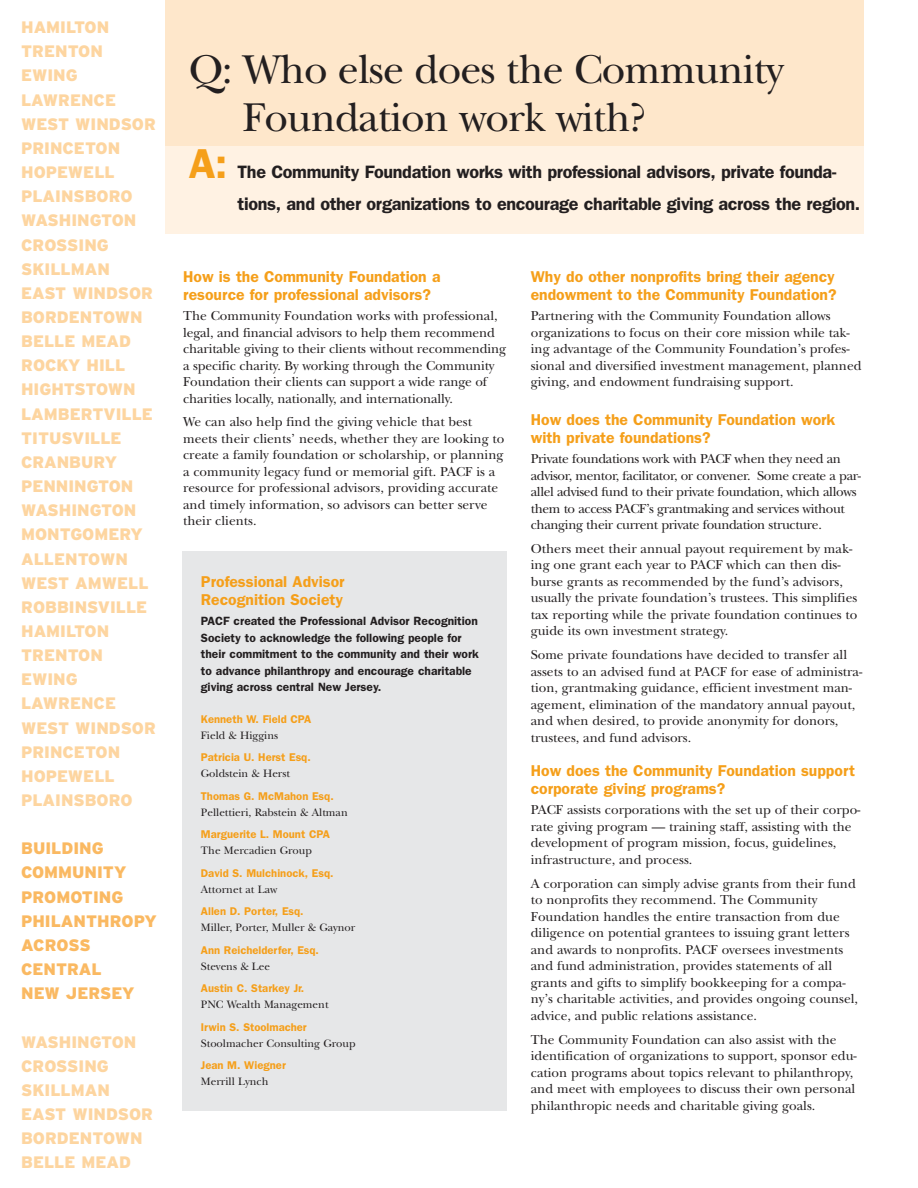
<style>
.page{position:relative;width:918px;height:1188px;background:#fff}
.page>*{position:absolute;margin:0;border:0;box-sizing:border-box;transform-origin:0 0}
.t1{font:42px/48px "New Baskerville";letter-spacing:-.02em;color:#231f20}
.t2{font:600 42px "Franklin Gothic";color:#f59f1a}
.t3{font:600 18px/31.5px "Franklin Gothic";letter-spacing:-.02em;color:#231f20}
.t4{font:900 16.65px/24.2px "Interstate";color:#fdd5a0}
.t5{font:900 16.65px/24.2px "Interstate";color:#fab962}
.t6{font:600 15.75px/18px "Franklin Gothic";color:#f59f1a}
.t7{font:13.5px/16.5px "New Baskerville";color:#231f20}
.t8{font:13.5px/16.5px "New Baskerville";letter-spacing:-.025em;color:#231f20}
.t9{font:600 12px/16.5px "Franklin Gothic";color:#231f20}
.t10{font:600 11.25px "Franklin Gothic";color:#f59f1a}
.t11{font:11.25px "New Baskerville";color:#231f20}
</style>
<div class="page">
<div style="left:183px;top:551px;width:324px;height:560px;background:#e6e7e8"></div>
<div style="left:166px;top:112px;width:698px;height:122px;background:#fff2e3"></div>
<div style="left:165px;top:0;width:699px;height:146px;background:#fee7cb"></div>
<p class="t4" style="left:21px;top:17px;width:136px">HAMILTON<br>TRENTON<br>EWING<br>LAWRENCE<br>WEST WINDSOR<br>PRINCETON<br>HOPEWELL<br>PLAINSBORO<br>WASHINGTON<br>CROSSING<br>SKILLMAN<br>EAST WINDSOR<br>BORDENTOWN<br>BELLE MEAD<br>ROCKY HILL<br>HIGHTSTOWN<br>LAMBERTVILLE<br>TITUSVILLE<br>CRANBURY<br>PENNINGTON<br>WASHINGTON<br>MONTGOMERY<br>ALLENTOWN<br>WEST AMWELL<br>ROBBINSVILLE<br>HAMILTON<br>TRENTON<br>EWING<br>LAWRENCE<br>WEST WINDSOR<br>PRINCETON<br>HOPEWELL<br>PLAINSBORO</p>
<p class="t5" style="left:21px;top:838px;width:137px">BUILDING<br>COMMUNITY<br>PROMOTING<br>PHILANTHROPY<br>ACROSS<br>CENTRAL<br>NEW JERSEY</p>
<p class="t4" style="left:21px;top:1031px;width:133px">WASHINGTON<br>CROSSING<br>SKILLMAN<br>EAST WINDSOR<br>BORDENTOWN<br>BELLE MEAD</p>
<h1 class="t1" style="left:243px;top:50px;width:542px;text-indent:-54px">Q: Who else does the Community<br>Foundation work with?</h1>
<h1 class="t2" style="left:189px;top:150px;width:40px">A:</h1>
<h2 class="t3" style="left:238px;top:158px;width:624px">The Community Foundation works with professional advisors, private founda&shy;tions, and other organizations to encourage charitable giving across the region.</h2>
<p class="t6" style="left:183px;top:269px;width:259px">How is the Community Foundation a resource for professional advisors?</p>
<p class="t7" style="left:183px;top:309px;width:325px">The Community Foundation works with professional, legal, and financial advisors to help them recommend charitable giving to their clients without recommending a specific charity. By working through the Community Foundation their clients can support a wide range of charities locally, nationally, and internationally.</p>
<p class="t7" style="left:183px;top:415px;width:323px">We can also help find the giving vehicle that best meets their clients’ needs, whether they are looking to create a family foundation or scholarship, or planning a community legacy fund or memorial gift. PACF is a resource for professional advisors, providing accurate and timely information, so advisors can better serve their clients.</p>
<p class="t6" style="left:201px;top:574px;width:145px">Professional Advisor<br>Recognition Society</p>
<p class="t9" style="left:201px;top:614px;width:279px">PACF created the Professional Advisor Recognition Society to acknowledge the following people for their commitment to the community and their work to advance philanthropy and encourage charitable giving across central New Jersey.</p>
<p class="t10" style="left:201px;top:715px;width:112px">Kenneth W. Field CPA</p>
<p class="t11" style="left:201px;top:731px;width:79px">Field &amp; Higgins</p>
<p class="t10" style="left:201px;top:753px;width:111px">Patricia U. Herst Esq.</p>
<p class="t11" style="left:201px;top:769px;width:91px">Goldstein &amp; Herst</p>
<p class="t10" style="left:201px;top:792px;width:134px">Thomas G. McMahon Esq.</p>
<p class="t11" style="left:201px;top:808px;width:148px">Pellettieri, Rabstein &amp; Altman</p>
<p class="t10" style="left:201px;top:830px;width:130px">Marguerite L. Mount CPA</p>
<p class="t11" style="left:201px;top:847px;width:113px">The Mercadien Group</p>
<p class="t10" style="left:201px;top:869px;width:134px">David S. Mulchinock, Esq.</p>
<p class="t11" style="left:201px;top:885px;width:78px">Attornet at Law</p>
<p class="t10" style="left:201px;top:907px;width:104px">Allen D. Porter, Esq.</p>
<p class="t11" style="left:201px;top:924px;width:156px">Miller, Porter, Muller &amp; Gaynor</p>
<p class="t10" style="left:201px;top:946px;width:120px">Ann Reichelderfer, Esq.</p>
<p class="t11" style="left:201px;top:962px;width:71px">Stevens &amp; Lee</p>
<p class="t10" style="left:201px;top:985px;width:105px">Austin C. Starkey Jr.</p>
<p class="t11" style="left:201px;top:1001px;width:129px">PNC Wealth Management</p>
<p class="t10" style="left:201px;top:1023px;width:107px">Irwin S. Stoolmacher</p>
<p class="t11" style="left:201px;top:1039px;width:156px">Stoolmacher Consulting Group</p>
<p class="t10" style="left:201px;top:1062px;width:86px">Jean M. Wiegner</p>
<p class="t11" style="left:201px;top:1078px;width:69px">Merrill Lynch</p>
<p class="t6" style="left:531px;top:269px;width:307px">Why do other nonprofits bring their agency endowment to the Community Foundation?</p>
<p class="t7" style="left:531px;top:309px;width:332px">Partnering with the Community Foundation allows organizations to focus on their core mission while tak&shy;ing advantage of the Community Foundation’s profes&shy;sional and diversified investment management, planned giving, and endowment fundraising support.</p>
<p class="t6" style="left:531px;top:412px;width:306px">How does the Community Foundation work with private foundations?</p>
<p class="t8" style="left:531px;top:452px;width:332px">Private foundations work with PACF when they need an advisor, mentor, facilitator, or convener. Some create a par&shy;allel advised fund to their private foundation, which allows them to access PACF’s grantmaking and services without changing their current private foundation structure.</p>
<p class="t7" style="left:531px;top:542px;width:328px">Others meet their annual payout requirement by mak&shy;ing one grant each year to PACF which can then dis&shy;burse grants as recommended by the fund’s advisors, usually the private foundation’s trustees. This simplifies tax reporting while the private foundation continues to guide its own investment strategy.</p>
<p class="t7" style="left:531px;top:648px;width:333px">Some private foundations have decided to transfer all assets to an advised fund at PACF for ease of administra&shy;tion, grantmaking guidance, efficient investment man&shy;agement, elimination of the mandatory annual payout, and when desired, to provide anonymity for donors, trustees, and fund advisors.</p>
<p class="t6" style="left:531px;top:763px;width:326px">How does the Community Foundation support corporate giving programs?</p>
<p class="t7" style="left:531px;top:803px;width:331px">PACF assists corporations with the set up of their corpo&shy;rate giving program — training staff, assisting with the development of program mission, focus, guidelines, infrastructure, and process.</p>
<p class="t7" style="left:531px;top:877px;width:329px">A corporation can simply advise grants from their fund to nonprofits they recommend. The Community Foundation handles the entire transaction from due diligence on potential grantees to issuing grant letters and awards to nonprofits. PACF oversees investments and fund administration, provides statements of all grants and gifts to simplify bookkeeping for a compa&shy;ny’s charitable activities, and provides ongoing counsel, advice, and public relations assistance.</p>
<p class="t7" style="left:531px;top:1033px;width:327px">The Community Foundation can also assist with the identification of organizations to support, sponsor edu&shy;cation programs about topics relevant to philanthropy, and meet with employees to discuss their own personal philanthropic needs and charitable giving goals.</p>
</div>
